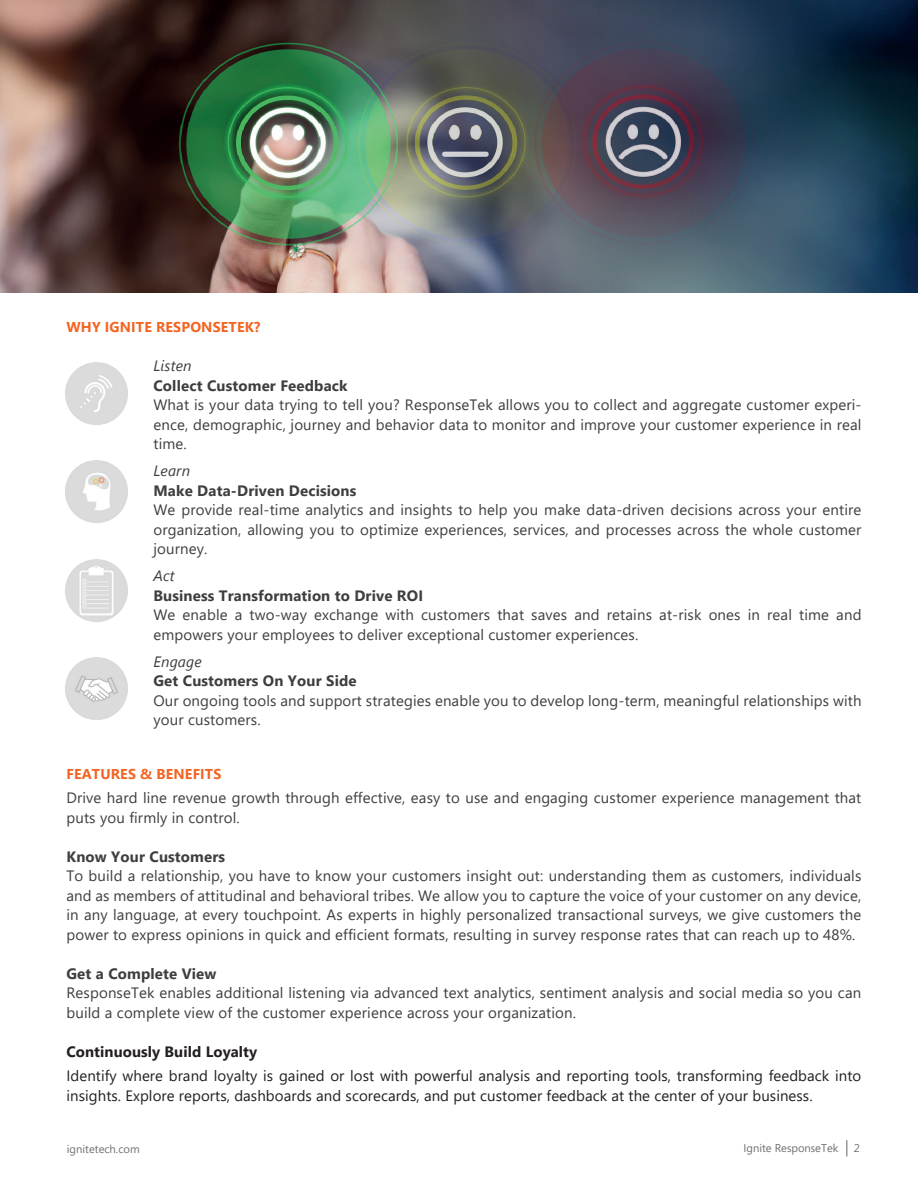
<style>
.page{position:relative;width:918px;height:1188px;background:#fff}
.page>*{position:absolute;margin:0;border:0;box-sizing:border-box;transform-origin:0 0}
.t1{font:15px/19.5px "Segoe UI";letter-spacing:.01em;color:#3e3e3f}
.t2{font:15px/19.8px "Segoe UI";letter-spacing:.005em;color:#231f20}
.t3{font:700 15px "Segoe UI";letter-spacing:.01em;color:#3e3e3f}
.t4{font:700 15px "Segoe UI";letter-spacing:.005em;color:#231f20}
.t5{font:italic 15px "Segoe UI";letter-spacing:.01em;color:#3e3e3f}
.t6{font:700 14.25px "Segoe UI";letter-spacing:.01em;color:#f36421}
.t7{font:11.25px "Segoe";color:#717173}
</style>
<div class="page">
<img style="left:0;top:0;width:918px;height:293px">
<svg style="left:847px;top:1140px;width:1px;height:16px"></svg>
<img style="left:65px;top:362px;width:63px;height:63px">
<img style="left:65px;top:460px;width:63px;height:63px">
<img style="left:65px;top:559px;width:63px;height:63px">
<img style="left:65px;top:657px;width:63px;height:63px">
<p class="t6" style="left:66px;top:313px;width:195px">WHY IGNITE RESPONSETEK?</p>
<p class="t5" style="left:153px;top:352px;width:40px">Listen</p>
<p class="t3" style="left:153px;top:371px;width:196px">Collect Customer Feedback</p>
<p class="t1" style="left:153px;top:394px;width:710px;text-align:justify">What is your data trying to tell you? ResponseTek allows you to collect and aggregate customer experi&shy;ence, demographic, journey and behavior data to monitor and improve your customer experience in real time.</p>
<p class="t5" style="left:153px;top:457px;width:38px">Learn</p>
<p class="t3" style="left:153px;top:476px;width:204px">Make Data-Driven Decisions</p>
<p class="t1" style="left:153px;top:499px;width:709px;text-align:justify">We provide real-time analytics and insights to help you make data-driven decisions across your entire organization, allowing you to optimize experiences, services, and processes across the whole customer journey.</p>
<p class="t5" style="left:153px;top:562px;width:23px">Act</p>
<p class="t3" style="left:153px;top:581px;width:271px">Business Transformation to Drive ROI</p>
<p class="t1" style="left:153px;top:604px;width:710px">We enable a two-way exchange with customers that saves and retains at-risk ones in real time and empowers your employees to deliver exceptional customer experiences.</p>
<p class="t5" style="left:153px;top:647px;width:50px">Engage</p>
<p class="t3" style="left:153px;top:667px;width:205px">Get Customers On Your Side</p>
<p class="t1" style="left:153px;top:690px;width:710px">Our ongoing tools and support strategies enable you to develop long-term, meaningful relationships with your customers.</p>
<p class="t6" style="left:66px;top:761px;width:156px">FEATURES &amp; BENEFITS</p>
<p class="t1" style="left:66px;top:787px;width:796px">Drive hard line revenue growth through effective, easy to use and engaging customer experience management that puts you firmly in control.</p>
<p class="t3" style="left:66px;top:842px;width:160px">Know Your Customers</p>
<p class="t1" style="left:66px;top:865px;width:796px;text-align:justify">To build a relationship, you have to know your customers insight out: understanding them as customers, individuals and as members of attitudinal and behavioral tribes. We allow you to capture the voice of your customer on any device, in any language, at every touchpoint. As experts in highly personalized transactional surveys, we give customers the power to express opinions in quick and efficient formats, resulting in survey response rates that can reach up to 48%.</p>
<p class="t3" style="left:66px;top:959px;width:152px">Get a Complete View</p>
<p class="t1" style="left:66px;top:982px;width:796px">ResponseTek enables additional listening via advanced text analytics, sentiment analysis and social media so you can build a complete view of the customer experience across your organization.</p>
<p class="t4" style="left:66px;top:1037px;width:192px">Continuously Build Loyalty</p>
<p class="t2" style="left:66px;top:1065px;width:796px">Identify where brand loyalty is gained or lost with powerful analysis and reporting tools, transforming feedback into insights. Explore reports, dashboards and scorecards, and put customer feedback at the center of your business.</p>
<p class="t7" style="left:67px;top:1141px;width:74px">ignitetech.com</p>
<p class="t7" style="left:743px;top:1140px;width:96px">Ignite ResponseTek</p>
<p class="t7" style="left:854px;top:1140px;width:8px">2</p>
</div>
